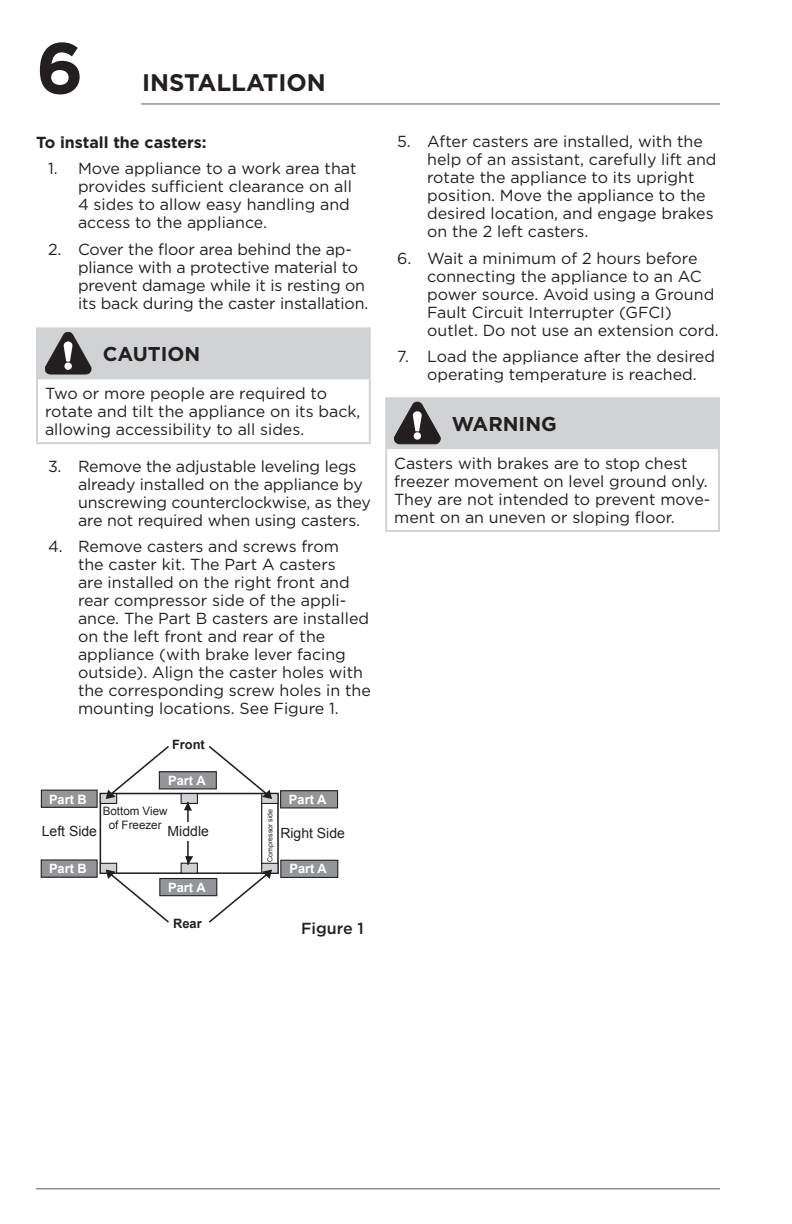
<style>
.page{position:relative;width:792px;height:1224px;background:#fff}
.page>*{position:absolute;margin:0;border:0;box-sizing:border-box;transform-origin:0 0}
.t1{font:700 72px "Gotham";color:#231f20}
.ID_Heading_Even__Con{font:700 24px "Gotham";color:#231f20}
.ID_Warning_Note_Head{font:700 20px "Gotham";color:#231f20}
.ID_Caution_Warning_D{font:16px/18px "Gotham";color:#231f20}
.ID_Body_Text{font:700 16px "Gotham";color:#231f20}
.ID_Graphic_Tags{font:500 16px "Gotham";color:#231f20}
.t2{font:14px "Arial";color:#231f20}
.t3{font:700 12.8px "Arial";color:#fff}
.t4{font:700 12.8px "Arial";color:#231f20}
.t5{font:11.6px/14px "Arial";color:#231f20;text-align:center}
.t6{font:7px "Arial";color:#231f20}
</style>
<div class="page">
<hr style="left:141px;top:103px;width:579px;height:2px;background:#231f20">
<hr style="left:36px;top:1188px;width:684px;height:2px;background:#231f20">
<hr style="left:369px;top:379px;width:2px;height:63px;background:#d1d2d4">
<hr style="left:36px;top:327px;width:59px;height:2px;background:#d1d2d4">
<hr style="left:36px;top:329px;width:2px;height:48px;background:#d1d2d4">
<hr style="left:95px;top:327px;width:276px;height:2px;background:#d1d2d4">
<hr style="left:369px;top:329px;width:2px;height:48px;background:#d1d2d4">
<hr style="left:36px;top:377px;width:59px;height:2px;background:#d1d2d4">
<hr style="left:36px;top:379px;width:2px;height:63px;background:#d1d2d4">
<hr style="left:95px;top:377px;width:276px;height:2px;background:#d1d2d4">
<hr style="left:36px;top:442px;width:59px;height:2px;background:#d1d2d4">
<hr style="left:95px;top:442px;width:276px;height:2px;background:#d1d2d4">
<svg style="left:38px;top:329px;width:331px;height:48px;background:#c5c6c8"></svg>
<hr style="left:718px;top:449px;width:2px;height:81px;background:#d1d2d4">
<hr style="left:385px;top:449px;width:2px;height:81px;background:#d1d2d4">
<hr style="left:385px;top:530px;width:59px;height:2px;background:#d1d2d4">
<hr style="left:444px;top:530px;width:276px;height:2px;background:#d1d2d4">
<hr style="left:385px;top:397px;width:59px;height:2px;background:#d1d2d4">
<hr style="left:385px;top:399px;width:2px;height:48px;background:#d1d2d4">
<hr style="left:444px;top:397px;width:276px;height:2px;background:#d1d2d4">
<hr style="left:718px;top:399px;width:2px;height:48px;background:#d1d2d4">
<hr style="left:385px;top:447px;width:59px;height:2px;background:#d1d2d4">
<hr style="left:444px;top:447px;width:276px;height:2px;background:#d1d2d4">
<svg style="left:387px;top:399px;width:331px;height:48px;background:#c5c6c8"></svg>
<div style="left:281px;top:860px;width:57px;height:17px;background:#939598"></div>
<div style="left:280px;top:860px;width:58px;height:18px;border:1px solid #231f20"></div>
<div style="left:281px;top:791px;width:57px;height:17px;background:#939598"></div>
<div style="left:280px;top:790px;width:58px;height:18px;border:1px solid #231f20"></div>
<div style="left:41px;top:860px;width:56px;height:17px;background:#939598"></div>
<div style="left:41px;top:859px;width:57px;height:19px;border:1px solid #231f20"></div>
<div style="left:41px;top:790px;width:56px;height:17px;background:#939598"></div>
<div style="left:41px;top:790px;width:57px;height:18px;border:1px solid #231f20"></div>
<div style="left:100px;top:793px;width:179px;height:81px;border:2px solid #231f20"></div>
<div style="left:100px;top:794px;width:17px;height:9px;background:#d1d2d4"></div>
<div style="left:100px;top:793px;width:17px;height:11px;border:1px solid #231f20"></div>
<div style="left:100px;top:863px;width:17px;height:10px;background:#d1d2d4"></div>
<div style="left:100px;top:863px;width:17px;height:11px;border:1px solid #231f20"></div>
<div style="left:262px;top:794px;width:16px;height:9px;background:#d1d2d4"></div>
<div style="left:261px;top:793px;width:18px;height:11px;border:1px solid #231f20"></div>
<div style="left:262px;top:863px;width:16px;height:10px;background:#d1d2d4"></div>
<div style="left:261px;top:863px;width:18px;height:11px;border:1px solid #231f20"></div>
<div style="left:181px;top:794px;width:16px;height:9px;background:#d1d2d4"></div>
<div style="left:181px;top:793px;width:17px;height:11px;border:1px solid #231f20"></div>
<div style="left:181px;top:863px;width:16px;height:10px;background:#d1d2d4"></div>
<div style="left:181px;top:863px;width:17px;height:11px;border:1px solid #231f20"></div>
<div style="left:159px;top:772px;width:57px;height:17px;background:#939598"></div>
<div style="left:159px;top:771px;width:58px;height:18px;border:1px solid #231f20"></div>
<div style="left:160px;top:879px;width:57px;height:17px;background:#939598"></div>
<div style="left:159px;top:878px;width:58px;height:18px;border:1px solid #231f20"></div>
<svg style="left:106px;top:870px;width:65px;height:53px"></svg>
<svg style="left:207px;top:870px;width:65px;height:53px"></svg>
<svg style="left:207px;top:746px;width:65px;height:53px"></svg>
<svg style="left:106px;top:746px;width:65px;height:53px"></svg>
<hr style="left:261px;top:803px;width:1px;height:60px;background:#231f20">
<hr style="left:187px;top:802px;width:2px;height:63px;background:#231f20">
<div style="left:184px;top:823px;width:8px;height:18px;background:#fff"></div>
<svg style="left:184px;top:802px;width:8px;height:9px"></svg>
<svg style="left:185px;top:856px;width:8px;height:9px"></svg>
<h1 class="t1" style="left:36px;top:20px;width:49px">6</h1>
<p class="ID_Heading_Even__Con" style="left:142px;top:67px;width:185px">INSTALLATION</p>
<p class="ID_Body_Text" style="left:36px;top:131px;width:172px">To install the casters:</p>
<p class="ID_Caution_Warning_D" style="left:78px;top:159px;width:280px;text-indent:-30px">1. Move appliance to a work area that provides sufficient clearance on all<br>4 sides to allow easy handling and access to the appliance.</p>
<p class="ID_Caution_Warning_D" style="left:78px;top:240px;width:292px;text-indent:-30px">2. Cover the floor area behind the ap&shy;pliance with a protective material to prevent damage while it is resting on its back during the caster installation.</p>
<p class="ID_Warning_Note_Head" style="left:103px;top:341px;width:99px">CAUTION</p>
<p class="ID_Caution_Warning_D" style="left:45px;top:384px;width:317px">Two or more people are required to rotate and tilt the appliance on its back, allowing accessibility to all sides.</p>
<p class="ID_Caution_Warning_D" style="left:78px;top:457px;width:294px;text-indent:-30px">3. Remove the adjustable leveling legs already installed on the appliance by unscrewing counterclockwise, as they are not required when using casters.</p>
<p class="ID_Caution_Warning_D" style="left:78px;top:537px;width:294px;text-indent:-30px">4. Remove casters and screws from<br>the caster kit. The Part A casters<br>are installed on the right front and rear compressor side of the appli&shy;ance. The Part B casters are installed on the left front and rear of the appliance (with brake lever facing outside). Align the caster holes with the corresponding screw holes in the mounting locations. See Figure 1.</p>
<p class="t4" style="left:172px;top:736px;width:34px">Front</p>
<p class="t3" style="left:168px;top:772px;width:39px">Part A</p>
<p class="t3" style="left:49px;top:791px;width:39px">Part B</p>
<p class="t3" style="left:289px;top:791px;width:39px">Part A</p>
<p class="t5" style="left:103px;top:804px;width:66px">Bottom View of Freezer</p>
<p class="t2" style="left:42px;top:822px;width:57px">Left Side</p>
<p class="t2" style="left:168px;top:822px;width:43px">Middle</p>
<p class="t6" style="left:265px;top:862px;width:54px;rotate:-90deg">Compressor side</p>
<p class="t2" style="left:280px;top:824px;width:66px">Right Side</p>
<p class="t3" style="left:49px;top:860px;width:39px">Part B</p>
<p class="t3" style="left:289px;top:860px;width:39px">Part A</p>
<p class="t3" style="left:168px;top:879px;width:39px">Part A</p>
<p class="t4" style="left:173px;top:915px;width:30px">Rear</p>
<p class="ID_Graphic_Tags" style="left:301px;top:918px;width:64px">Figure 1</p>
<p class="ID_Caution_Warning_D" style="left:427px;top:132px;width:291px;text-indent:-30px">5. After casters are installed, with the help of an assistant, carefully lift and rotate the appliance to its upright position. Move the appliance to the desired location, and engage brakes on the 2 left casters.</p>
<p class="ID_Caution_Warning_D" style="left:427px;top:249px;width:293px;text-indent:-30px">6. Wait a minimum of 2 hours before connecting the appliance to an AC power source. Avoid using a Ground Fault Circuit Interrupter (GFCI) outlet. Do not use an extension cord.</p>
<p class="ID_Caution_Warning_D" style="left:427px;top:347px;width:289px;text-indent:-30px">7. Load the appliance after the desired operating temperature is reached.</p>
<p class="ID_Warning_Note_Head" style="left:452px;top:411px;width:106px">WARNING</p>
<p class="ID_Caution_Warning_D" style="left:394px;top:454px;width:318px">Casters with brakes are to stop chest freezer movement on level ground only.<br>They are not intended to prevent move&shy;ment on an uneven or sloping floor.</p>
</div>
